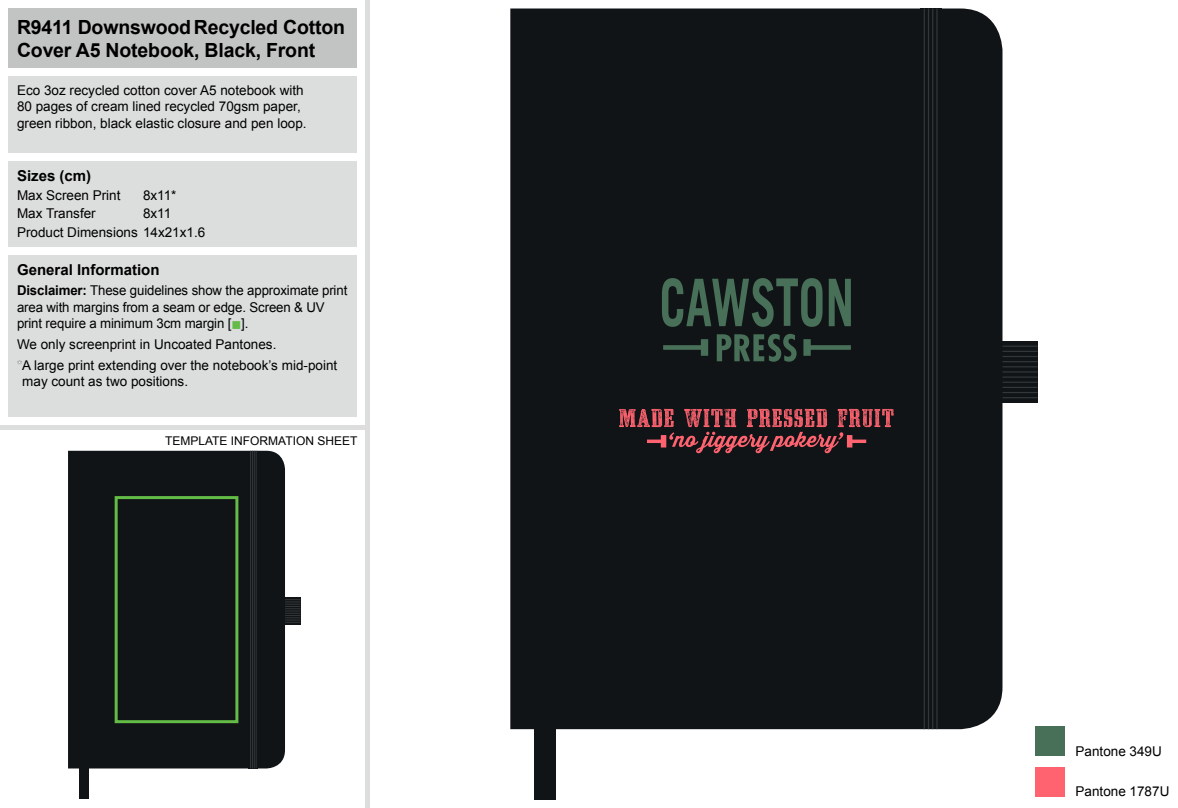
<style>
.page{position:relative;width:1178px;height:808px;background:#fff}
.page>*{position:absolute;margin:0;border:0;box-sizing:border-box;transform-origin:0 0}
.t1{font:700 19.5px/23.4px "Arial";letter-spacing:-.01em;color:#000001}
.t2{font:700 15px "Arial";color:#000001}
.t3{font:13.5px/16.5px "Arial";color:#000001}
.t4{font:13.5px "Arial";color:#000}
.t5{font:12px "Arial";color:#000001}
.s1{font-weight:700}
.s2{color:#63bc46}
.s3{color:#fff}
</style>
<div class="page">
<div style="left:279px;top:597px;width:21px;height:28px;background:#111416"></div>
<svg style="left:285px;top:599px;width:15px;height:24px"></svg>
<div style="left:79px;top:768px;width:9px;height:31px;background:#111416"></div>
<div style="left:68px;top:451px;width:217px;height:317px;background:#111416"></div>
<div style="left:249px;top:451px;width:9px;height:317px;background:#181b1d"></div>
<hr style="left:250px;top:451px;width:1px;height:317px;background:#333739">
<hr style="left:252px;top:451px;width:1px;height:317px;background:#333739">
<hr style="left:254px;top:451px;width:1px;height:317px;background:#333739">
<hr style="left:256px;top:451px;width:1px;height:317px;background:#333739">
<div style="left:9px;top:9px;width:348px;height:59px;background:#c2c3c3"></div>
<div style="left:9px;top:77px;width:348px;height:76px;background:#dcdedd"></div>
<div style="left:9px;top:162px;width:348px;height:85px;background:#dcdedd"></div>
<div style="left:9px;top:255px;width:348px;height:162px;background:#dcdedd"></div>
<hr style="left:366px;top:0;width:4px;height:808px;background:#dcdedd">
<hr style="left:0;top:425px;width:366px;height:4px;background:#dcdedd">
<div style="left:115px;top:496px;width:123px;height:227px;border:3px solid #63bc46"></div>
<div style="left:989px;top:341px;width:48px;height:62px;background:#111416"></div>
<hr style="left:989px;top:346px;width:48px;height:1px;background:#333739">
<hr style="left:989px;top:351px;width:48px;height:1px;background:#333739">
<hr style="left:989px;top:356px;width:48px;height:1px;background:#333739">
<hr style="left:989px;top:361px;width:48px;height:1px;background:#333739">
<hr style="left:989px;top:366px;width:48px;height:1px;background:#333739">
<hr style="left:989px;top:371px;width:48px;height:2px;background:#333739">
<hr style="left:989px;top:376px;width:48px;height:2px;background:#333739">
<hr style="left:989px;top:382px;width:48px;height:1px;background:#333739">
<hr style="left:989px;top:387px;width:48px;height:1px;background:#333739">
<hr style="left:989px;top:392px;width:48px;height:1px;background:#333739">
<hr style="left:989px;top:397px;width:48px;height:1px;background:#333739">
<div style="left:535px;top:729px;width:21px;height:70px;background:#111416"></div>
<div style="left:510px;top:9px;width:492px;height:720px;background:#111416"></div>
<div style="left:920px;top:9px;width:21px;height:720px;background:#111416"></div>
<hr style="left:924px;top:9px;width:1px;height:720px;background:#333739">
<hr style="left:928px;top:9px;width:1px;height:720px;background:#333739">
<hr style="left:932px;top:9px;width:1px;height:720px;background:#333739">
<hr style="left:936px;top:9px;width:1px;height:720px;background:#333739">
<svg style="left:619px;top:409px;width:275px;height:44px;background:#5a2c31"></svg>
<svg style="left:803px;top:339px;width:48px;height:17px"></svg>
<svg style="left:663px;top:339px;width:45px;height:17px"></svg>
<svg style="left:717px;top:334px;width:79px;height:28px;background:#2e4539"></svg>
<svg style="left:829px;top:279px;width:22px;height:47px"></svg>
<svg style="left:662px;top:278px;width:160px;height:49px;background:#2b4035"></svg>
<div style="left:1035px;top:726px;width:30px;height:30px;background:#487058"></div>
<div style="left:1035px;top:767px;width:30px;height:29px;background:#ff6370"></div>
<h1 class="t1" style="left:17px;top:16px;width:330px">R9411 DownswoodRecycled Cotton<br>Cover A5 Notebook, Black, Front</h1>
<p class="t3" style="left:17px;top:82px;width:291px">Eco 3oz recycled cotton cover A5 notebook with<br>80 pages of cream lined recycled 70gsm paper, green ribbon, black elastic closure and pen loop.</p>
<p class="t2" style="left:17px;top:166px;width:76px">Sizes (cm)</p>
<p class="t3" style="left:17px;top:187px;width:105px">Max Screen Print</p>
<p class="t3" style="left:143px;top:187px;width:35px">8x11*</p>
<p class="t3" style="left:17px;top:205px;width:80px">Max Transfer</p>
<p class="t3" style="left:17px;top:204px;width:190px;line-height:18.6px;text-indent:126px">8x11<br>Product Dimensions 14x21x1.6</p>
<p class="t2" style="left:17px;top:259px;width:144px">General Information</p>
<p class="t3" style="left:17px;top:282px;width:332px"><span class="s1">Disclaimer:</span> These guidelines show the approximate print area with margins from a seam or edge. Screen &amp; UV print require a minimum 3cm margin [<span class="s2">■</span>].</p>
<p class="t3" style="left:17px;top:334px;width:322px;line-height:20.7px">We only screenprint in Uncoated Pantones.<br><span class="s3">*</span>A large print extending over the notebook’s mid-point</p>
<p class="t3" style="left:22px;top:373px;width:167px">may count as two positions.</p>
<p class="t5" style="left:165px;top:432px;width:194px">TEMPLATE INFORMATION SHEET</p>
<p class="t4" style="left:1075px;top:742px;width:88px">Pantone 349U</p>
<p class="t4" style="left:1075px;top:783px;width:95px">Pantone 1787U</p>
</div>
